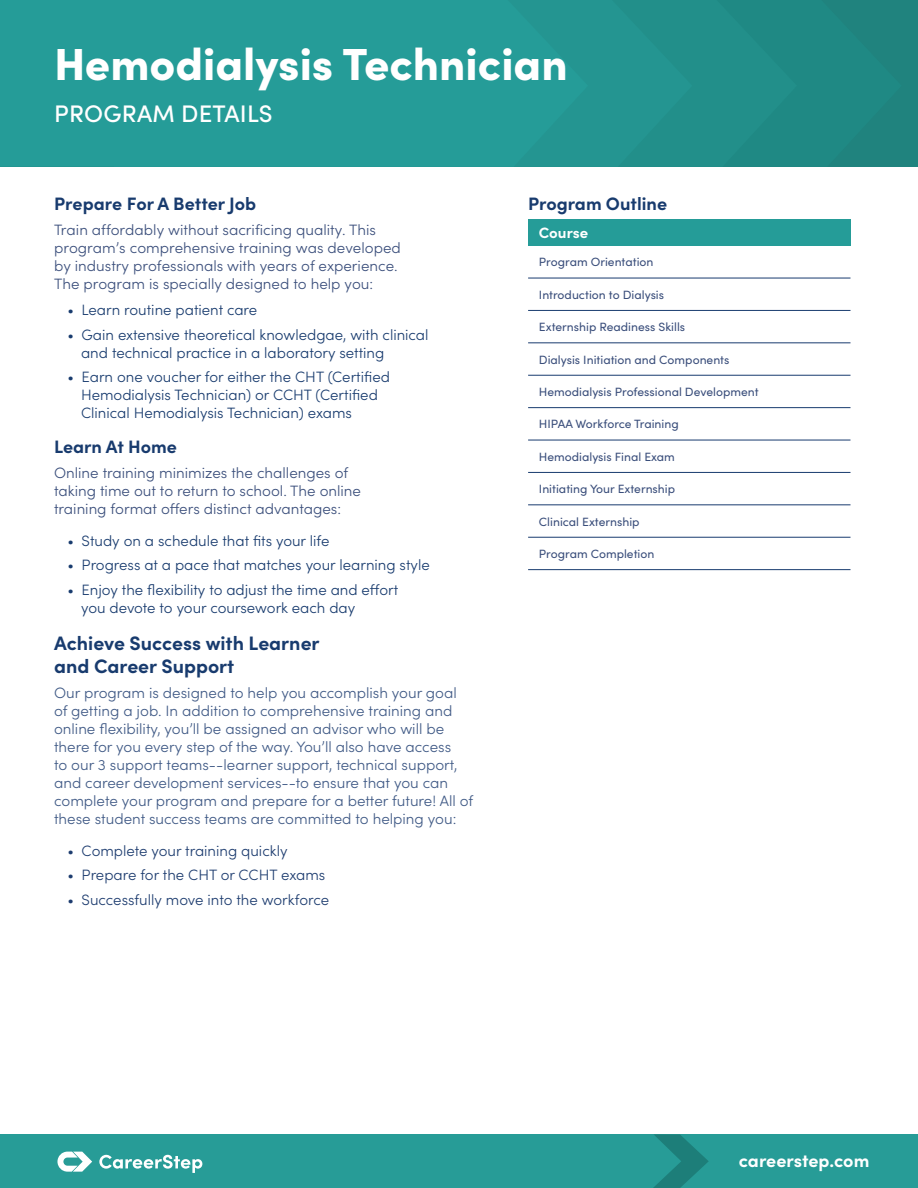
<style>
.page{position:relative;width:918px;height:1188px;background:#fff}
.page>*{position:absolute;margin:0;border:0;box-sizing:border-box;transform-origin:0 0}
.t1{font:900 45px "Sofia Pro";color:#fff}
.t2{font:500 24px "Sofia Pro";letter-spacing:.01em;color:#fff}
.t3{font:700 19.5px/23.4px "Sofia Pro";color:#183b6e}
.t4{font:700 18px "Sofia Pro";color:#183b6e}
.t5{font:700 18px "Sofia Pro";letter-spacing:-.005em;color:#fff}
.t6{font:300 15px/18px "Sofia Pro";color:#3f5985}
.t7{font:300 15px/18px "Sofia Pro";color:#183b6e}
.t8{font:300 15px/18px "Sofia Pro";color:#3a4e7b}
.t9{font:300 15px "Sofia Pro";color:#1d3c6f}
.t10{font:700 15px "Sofia Pro";color:#fff}
.t11{font:12px "Sofia Pro";color:#3a4e7b}
</style>
<div class="page">
<div style="left:797px;top:0;width:105px;height:167px;background:#1f8984"></div>
<div style="left:692px;top:0;width:105px;height:167px;background:#228f8a"></div>
<div style="left:588px;top:0;width:104px;height:167px;background:#249591"></div>
<div style="left:0;top:0;width:588px;height:167px;background:#259c98"></div>
<div style="left:528px;top:219px;width:322px;height:27px;background:#259c98"></div>
<hr style="left:528px;top:278px;width:322px;height:1px;background:#183b6e">
<hr style="left:528px;top:310px;width:322px;height:1px;background:#183b6e">
<hr style="left:528px;top:342px;width:322px;height:1px;background:#183b6e">
<hr style="left:528px;top:375px;width:322px;height:1px;background:#183b6e">
<hr style="left:528px;top:407px;width:322px;height:1px;background:#183b6e">
<hr style="left:528px;top:440px;width:322px;height:1px;background:#183b6e">
<hr style="left:528px;top:472px;width:322px;height:1px;background:#183b6e">
<hr style="left:528px;top:504px;width:322px;height:1px;background:#183b6e">
<hr style="left:528px;top:537px;width:322px;height:1px;background:#183b6e">
<hr style="left:528px;top:569px;width:322px;height:1px;background:#183b6e">
<div style="left:0;top:1134px;width:918px;height:54px;background:#279c97"></div>
<svg style="left:653px;top:1134px;width:56px;height:54px"></svg>
<svg style="left:57px;top:1152px;width:35px;height:20px"></svg>
<svg style="left:99px;top:1155px;width:103px;height:18px"></svg>
<h1 class="t1" style="left:54px;top:28px;width:515px">Hemodialysis Technician</h1>
<h2 class="t2" style="left:54px;top:95px;width:220px">PROGRAM DETAILS</h2>
<p class="t4" style="left:54px;top:190px;width:204px">Prepare For A Better Job</p>
<p class="t8" style="left:54px;top:220px;width:348px">Train affordably without sacrificing quality. This program’s comprehensive training was developed by industry professionals with years of experience.<br>The program is specially designed to help you:</p>
<p class="t7" style="left:68px;top:300px;width:191px">• Learn routine patient care</p>
<p class="t7" style="left:81px;top:324px;width:349px;text-indent:-14px">• Gain extensive theoretical knowledgae, with clinical and technical practice in a laboratory setting</p>
<p class="t7" style="left:81px;top:367px;width:310px;text-indent:-14px">• Earn one voucher for either the CHT (Certified<br>Hemodialysis Technician) or CCHT (Certified<br>Clinical Hemodialysis Technician) exams</p>
<p class="t4" style="left:54px;top:433px;width:124px">Learn At Home</p>
<p class="t8" style="left:54px;top:463px;width:308px">Online training minimizes the challenges of taking time out to return to school. The online training format offers distinct advantages:</p>
<p class="t7" style="left:68px;top:531px;width:263px">• Study on a schedule that fits your life</p>
<p class="t7" style="left:68px;top:555px;width:364px">• Progress at a pace that matches your learning style</p>
<p class="t7" style="left:81px;top:580px;width:319px;text-indent:-14px">• Enjoy the flexibility to adjust the time and effort you devote to your coursework each day</p>
<h3 class="t3" style="left:54px;top:630px;width:267px">Achieve Success with Learner and Career Support</h3>
<p class="t6" style="left:54px;top:683px;width:421px">Our program is designed to help you accomplish your goal of getting a job. In addition to comprehensive training and online flexibility, you’ll be assigned an advisor who will be there for you every step of the way. You’ll also have access<br>to our 3 support teams--learner support, technical support, and career development services--to ensure that you can complete your program and prepare for a better future! All of these student success teams are committed to helping you:</p>
<p class="t9" style="left:68px;top:840px;width:222px">• Complete your training quickly</p>
<p class="t9" style="left:68px;top:864px;width:259px">• Prepare for the CHT or CCHT exams</p>
<p class="t9" style="left:68px;top:889px;width:263px">• Successfully move into the workforce</p>
<p class="t4" style="left:528px;top:190px;width:141px">Program Outline</p>
<p class="t10" style="left:539px;top:221px;width:51px">Course</p>
<p class="t11" style="left:539px;top:253px;width:116px">Program Orientation</p>
<p class="t11" style="left:539px;top:286px;width:127px">Introduction to Dialysis</p>
<p class="t11" style="left:539px;top:318px;width:148px">Externship Readiness Skills</p>
<p class="t11" style="left:539px;top:351px;width:192px">Dialysis Initiation and Components</p>
<p class="t11" style="left:539px;top:383px;width:221px">Hemodialysis Professional Development</p>
<p class="t11" style="left:539px;top:415px;width:141px">HIPAA Workforce Training</p>
<p class="t11" style="left:539px;top:448px;width:138px">Hemodialysis Final Exam</p>
<p class="t11" style="left:539px;top:480px;width:138px">Initiating Your Externship</p>
<p class="t11" style="left:539px;top:513px;width:102px">Clinical Externship</p>
<p class="t11" style="left:539px;top:545px;width:117px">Program Completion</p>
<p class="t5" style="left:739px;top:1147px;width:132px">careerstep.com</p>
</div>
